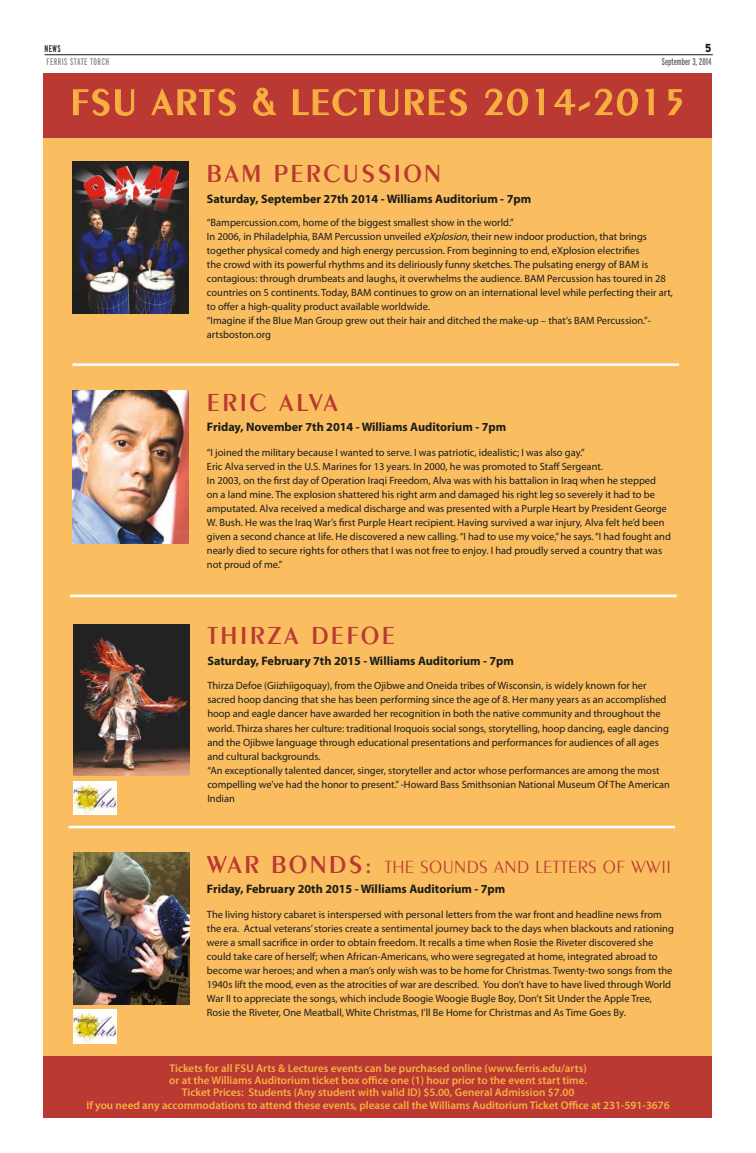
<style>
.page{position:relative;width:756px;height:1153px;background:#fff}
.page>*{position:absolute;margin:0;border:0;box-sizing:border-box;transform-origin:0 0}
.t1{font:600 38.3px "Peignot";letter-spacing:.06em;color:#f7b140}
.t2{font:600 26.3px "Peignot";letter-spacing:.1em;color:#ba3933}
.t3{font:300 18.8px "Peignot";letter-spacing:.02em;color:#ba3933}
.t4{font:700 12.3px "Myriad Pro";color:#1b1c1a}
.t5{font:900 condensed 11.6px "Interstate";color:#1b1c1a}
.t6{font:600 11.2px/12.1px "Myriad Pro";color:#f7b140;text-align:center}
.t7{font:10.5px/14px "Myriad Pro";color:#1b1c1a}
.t8{font:extra-condensed 9.7px "Interstate";letter-spacing:.05em;color:#868687}
.t9{font:extra-condensed 9.7px "Interstate";color:#5d5e5f}
.t10{font:extra-condensed 9.7px "Interstate";color:#1b1c1a}
.s1{font-style:italic}
.s2{font-weight:600;font-size:26.3px}
</style>
<div class="page">
<div style="left:44px;top:73px;width:668px;height:982px;background:#fabe61"></div>
<img style="left:73px;top:391px;width:116px;height:152px">
<img style="left:74px;top:624px;width:116px;height:151px">
<img style="left:74px;top:852px;width:116px;height:152px">
<img style="left:73px;top:161px;width:116px;height:152px">
<hr style="left:73px;top:363px;width:606px;height:3px;background:#fff">
<hr style="left:70px;top:594px;width:607px;height:3px;background:#fff">
<hr style="left:69px;top:825px;width:606px;height:3px;background:#fff">
<img style="left:74px;top:781px;width:42px;height:33px">
<img style="left:74px;top:1009px;width:42px;height:33px">
<div style="left:44px;top:73px;width:668px;height:65px;background:#ba3933"></div>
<svg style="left:73px;top:89px;width:61px;height:27px"></svg>
<svg style="left:151px;top:88px;width:85px;height:28px"></svg>
<svg style="left:253px;top:88px;width:24px;height:28px"></svg>
<svg style="left:293px;top:89px;width:105px;height:27px"></svg>
<svg style="left:405px;top:89px;width:62px;height:27px"></svg>
<svg style="left:485px;top:89px;width:43px;height:26px"></svg>
<svg style="left:536px;top:89px;width:8px;height:26px"></svg>
<svg style="left:554px;top:89px;width:84px;height:26px"></svg>
<svg style="left:646px;top:89px;width:8px;height:26px"></svg>
<svg style="left:668px;top:89px;width:14px;height:26px"></svg>
<div style="left:44px;top:1055px;width:668px;height:62px;background:#ba3933"></div>
<hr style="left:45px;top:54px;width:668px;height:1px;background:#1b1c1a">
<p class="t10" style="left:45px;top:43px;width:18px">NEWS</p>
<p class="t5" style="left:705px;top:41px;width:8px">5</p>
<p class="t8" style="left:46px;top:57px;width:65px">FERRIS STATE TORCH</p>
<p class="t9" style="left:662px;top:57px;width:51px">September 3, 2014</p>
<p class="t1" style="left:71px;top:79px;width:616px">FSU ARTS &amp; LECTURES 2014-2015</p>
<p class="t2" style="left:207px;top:158px;width:236px">BAM PERCUSSION</p>
<p class="t4" style="left:207px;top:191px;width:326px">Saturday, September 27th 2014 - Williams Auditorium - 7pm</p>
<p class="t7" style="left:207px;top:215px;width:468px">“Bampercussion.com, home of the biggest smallest show in the world.”<br>In 2006, in Philadelphia, BAM Percussion unveiled <span class="s1">eXplosion</span>, their new indoor production, that brings together physical comedy and high energy percussion. From beginning to end, eXplosion electrifies<br>the crowd with its powerful rhythms and its deliriously funny sketches. The pulsating energy of BAM is contagious: through drumbeats and laughs, it overwhelms the audience. BAM Percussion has toured in 28 countries on 5 continents. Today, BAM continues to grow on an international level while perfecting their art, to offer a high-quality product available worldwide.<br>“Imagine if the Blue Man Group grew out their hair and ditched the make-up – that’s BAM Percussion.”- artsboston.org</p>
<p class="t2" style="left:207px;top:386px;width:133px">ERIC ALVA</p>
<p class="t4" style="left:207px;top:419px;width:301px">Friday, November 7th 2014 - Williams Auditorium - 7pm</p>
<p class="t7" style="left:207px;top:445px;width:465px">“I joined the military because I wanted to serve. I was patriotic, idealistic; I was also gay.”<br>Eric Alva served in the U.S. Marines for 13 years. In 2000, he was promoted to Staff Sergeant.<br>In 2003, on the first day of Operation Iraqi Freedom, Alva was with his battalion in Iraq when he stepped<br>on a land mine. The explosion shattered his right arm and damaged his right leg so severely it had to be amputated. Alva received a medical discharge and was presented with a Purple Heart by President George W. Bush. He was the Iraq War’s first Purple Heart recipient. Having survived a war injury, Alva felt he’d been given a second chance at life. He discovered a new calling. “I had to use my voice,” he says. “I had fought and nearly died to secure rights for others that I was not free to enjoy. I had proudly served a country that was not proud of me.”</p>
<p class="t2" style="left:207px;top:620px;width:189px">THIRZA DEFOE</p>
<p class="t4" style="left:207px;top:652px;width:308px">Saturday, February 7th 2015 - Williams Auditorium - 7pm</p>
<p class="t7" style="left:207px;top:678px;width:464px">Thirza Defoe (Giizhiigoquay), from the Ojibwe and Oneida tribes of Wisconsin, is widely known for her sacred hoop dancing that she has been performing since the age of 8. Her many years as an accomplished hoop and eagle dancer have awarded her recognition in both the native community and throughout the world. Thirza shares her culture: traditional Iroquois social songs, storytelling, hoop dancing, eagle dancing and the Ojibwe language through educational presentations and performances for audiences of all ages and cultural backgrounds.<br>“An exceptionally talented dancer, singer, storyteller and actor whose performances are among the most compelling we’ve had the honor to present.” -Howard Bass Smithsonian National Museum Of The American Indian</p>
<p class="t3" style="left:207px;top:855px;width:466px"><span class="s2">WAR BONDS:</span> THE SOUNDS AND LETTERS OF WWII</p>
<p class="t4" style="left:207px;top:880px;width:300px">Friday, February 20th 2015 - Williams Auditorium - 7pm</p>
<p class="t7" style="left:207px;top:906px;width:468px">The living history cabaret is interspersed with personal letters from the war front and headline news from the era. Actual veterans’ stories create a sentimental journey back to the days when blackouts and rationing were a small sacrifice in order to obtain freedom. It recalls a time when Rosie the Riveter discovered she could take care of herself; when African-Americans, who were segregated at home, integrated abroad to become war heroes; and when a man’s only wish was to be home for Christmas. Twenty-two songs from the 1940s lift the mood, even as the atrocities of war are described. You don’t have to have lived through World War II to appreciate the songs, which include Boogie Woogie Bugle Boy, Don’t Sit Under the Apple Tree, Rosie the Riveter, One Meatball, White Christmas, I’ll Be Home for Christmas and As Time Goes By.</p>
<p class="t6" style="left:86px;top:1061px;width:585px">Tickets for all FSU Arts &amp; Lectures events can be purchased online (www.ferris.edu/arts)<br>or at the Williams Auditorium ticket box office one (1) hour prior to the event start time.<br>Ticket Prices: Students (Any student with valid ID) $5.00, General Admission $7.00<br>If you need any accommodations to attend these events, please call the Williams Auditorium Ticket Office at 231-591-3676</p>
</div>
